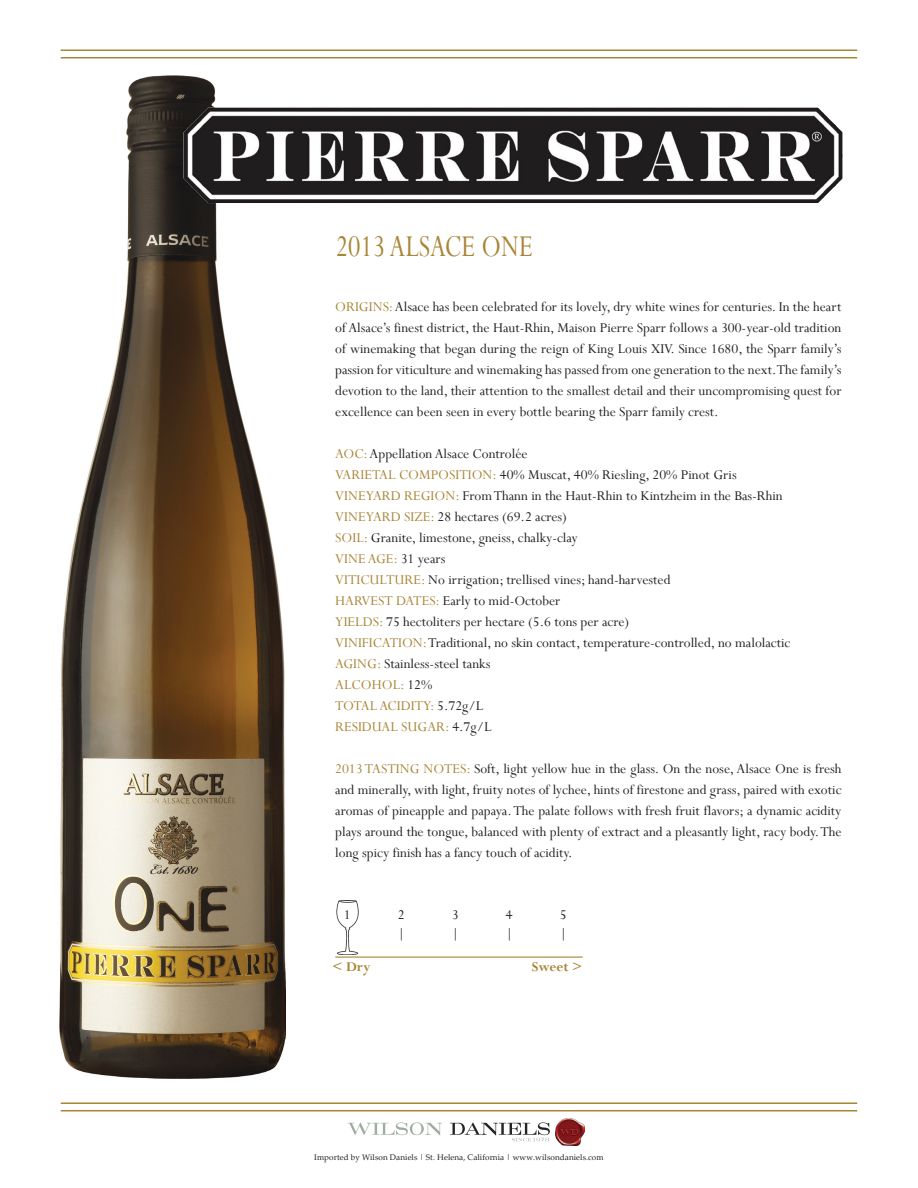
<style>
.page{position:relative;width:918px;height:1188px;background:#fff}
.page>*{position:absolute;margin:0;border:0;box-sizing:border-box;transform-origin:0 0}
.t1{font:33.75px "Perpetua";color:#a98536;scale:.8 1}
.t2{font:15px/21px "Perpetua";color:#231f20;text-align:justify}
.t3{font:700 15px "Perpetua";color:#a98536}
.t4{font:8.1px "Palatino Linotype";letter-spacing:.01em;color:#231f20}
.s1{color:#a98536}
</style>
<div class="page">
<svg style="left:348px;top:1122px;width:94px;height:13px"></svg>
<img style="left:555px;top:1118px;width:30px;height:27px">
<svg style="left:450px;top:1122px;width:100px;height:19px"></svg>
<hr style="left:61px;top:49px;width:796px;height:2px;background:#a98536">
<hr style="left:61px;top:57px;width:796px;height:2px;background:#a98536">
<hr style="left:61px;top:1102px;width:796px;height:2px;background:#a98536">
<hr style="left:61px;top:1110px;width:796px;height:2px;background:#a98536">
<img style="left:59px;top:76px;width:226px;height:1003px">
<img style="left:177px;top:100px;width:666px;height:110px">
<img style="left:336px;top:900px;width:23px;height:54px">
<hr style="left:335px;top:957px;width:248px;height:1px;background:#a98536">
<h1 class="t1" style="left:336px;top:225px;width:248px">2013 ALSACE ONE</h1>
<p class="t2" style="left:335px;top:295px;width:508px"><span class="s1">ORIGINS:</span> Alsace has been celebrated for its lovely, dry white wines for centuries. In the heart of Alsace’s finest district, the Haut-Rhin, Maison Pierre Sparr follows a 300-year-old tradition of winemaking that began during the reign of King Louis XIV. Since 1680, the Sparr family’s passion for viticulture and winemaking has passed from one generation to the next. The family’s devotion to the land, their attention to the smallest detail and their uncompromising quest for excellence can been seen in every bottle bearing the Sparr family crest.</p>
<p class="t2" style="left:335px;top:442px;width:457px;text-align:left"><span class="s1">AOC:</span> Appellation Alsace Controlée<br><span class="s1">VARIETAL COMPOSITION:</span> 40% Muscat, 40% Riesling, 20% Pinot Gris <span class="s1">VINEYARD REGION:</span> From Thann in the Haut-Rhin to Kintzheim in the Bas-Rhin <span class="s1">VINEYARD SIZE:</span> 28 hectares (69.2 acres)<br><span class="s1">SOIL:</span> Granite, limestone, gneiss, chalky-clay<br><span class="s1">VINE AGE:</span> 31 years<br><span class="s1">VITICULTURE:</span> No irrigation; trellised vines; hand-harvested<br><span class="s1">HARVEST DATES:</span> Early to mid-October<br><span class="s1">YIELDS:</span> 75 hectoliters per hectare (5.6 tons per acre)<br><span class="s1">VINIFICATION:</span> Traditional, no skin contact, temperature-controlled, no malolactic <span class="s1">AGING:</span> Stainless-steel tanks<br><span class="s1">ALCOHOL:</span> 12%<br><span class="s1">TOTAL ACIDITY:</span> 5.72g/L<br><span class="s1">RESIDUAL SUGAR:</span> 4.7g/L</p>
<p class="t2" style="left:335px;top:757px;width:508px"><span class="s1">2013 TASTING NOTES:</span> Soft, light yellow hue in the glass. On the nose, Alsace One is fresh and minerally, with light, fruity notes of lychee, hints of firestone and grass, paired with exotic aromas of pineapple and papaya. The palate follows with fresh fruit flavors; a dynamic acidity plays around the tongue, balanced with plenty of extract and a pleasantly light, racy body. The long spicy finish has a fancy touch of acidity.</p>
<p class="t2" style="left:344px;top:903px;width:8px">1</p>
<p class="t2" style="left:398px;top:903px;width:8px">2</p>
<p class="t2" style="left:452px;top:903px;width:8px">3</p>
<p class="t2" style="left:506px;top:903px;width:8px">4</p>
<p class="t2" style="left:560px;top:903px;width:8px">5</p>
<p class="t2" style="left:398px;top:921px;width:9px">|</p>
<p class="t2" style="left:452px;top:921px;width:9px">|</p>
<p class="t2" style="left:506px;top:921px;width:9px">|</p>
<p class="t2" style="left:560px;top:921px;width:9px">|</p>
<p class="t3" style="left:333px;top:958px;width:40px">&lt; Dry</p>
<p class="t3" style="left:532px;top:958px;width:52px">Sweet &gt;</p>
<p class="t4" style="left:314px;top:1152px;width:291px">Imported by Wilson Daniels | St. Helena, California | www.wilsondaniels.com</p>
</div>
